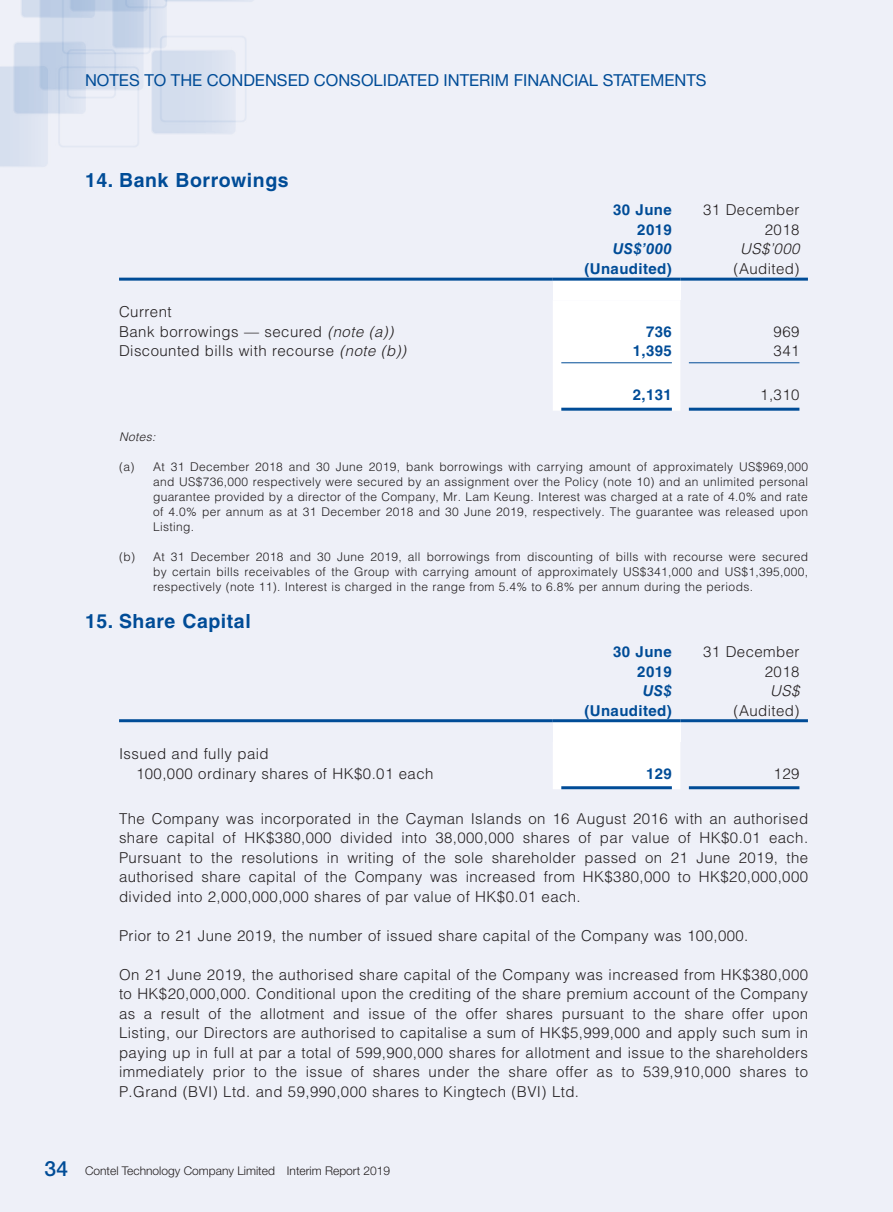
<style>
.page{position:relative;width:893px;height:1212px;background:#fff}
.page>*{position:absolute;margin:0;border:0;box-sizing:border-box;transform-origin:0 0}
._01_H1{font:700 19.5px "Helvetica LT Std";letter-spacing:.03em;color:#004c97}
.t1{font:16.5px "Helvetica Neue LT Std";color:#004c97}
._00_txt{font:300 15px/19.5px "Helvetica LT Std";letter-spacing:.03em;color:#231f20;text-align:justify}
._50_Table_txt{font:300 15px "Helvetica LT Std";letter-spacing:.03em;color:#231f20}
._50_Table_txt-2{font:700 15px "Helvetica LT Std";letter-spacing:.03em;color:#004c97}
._50_Table_txt-3{font:italic 700 15px "Helvetica LT Std";letter-spacing:.03em;color:#004c97}
._50_Table_txt-4{font:italic 300 15px "Helvetica LT Std";letter-spacing:.03em;color:#231f20}
._06_Notes{font:300 12px/15px "Helvetica LT Std";letter-spacing:.03em;color:#231f20;text-align:justify}
.t2{font:300 12px "Helvetica Neue LT Std";color:#231f20}
._06_Notes-2{font:italic 300 12px "Helvetica LT Std";letter-spacing:.03em;color:#231f20}
.s1{font-style:italic}
.s2{font-weight:500;font-size:21px;color:#004c97}
</style>
<div class="page">
<svg style="left:553px;top:363px;width:127px;height:48px"></svg>
<hr style="left:119px;top:278px;width:434px;height:3px;background:#004c97">
<hr style="left:553px;top:278px;width:127px;height:3px;background:#004c97">
<hr style="left:680px;top:278px;width:128px;height:3px;background:#004c97">
<hr style="left:561px;top:362px;width:111px;height:1px;background:#004c97">
<hr style="left:689px;top:362px;width:110px;height:1px;background:#004c97">
<hr style="left:561px;top:408px;width:111px;height:3px;background:#004c97">
<hr style="left:689px;top:408px;width:110px;height:3px;background:#004c97">
<hr style="left:119px;top:719px;width:434px;height:3px;background:#004c97">
<hr style="left:553px;top:719px;width:127px;height:3px;background:#004c97">
<hr style="left:680px;top:719px;width:128px;height:3px;background:#004c97">
<hr style="left:561px;top:786px;width:111px;height:3px;background:#004c97">
<hr style="left:689px;top:786px;width:110px;height:3px;background:#004c97">
<p class="t1" style="left:85px;top:70px;width:623px">NOTES TO THE CONDENSED CONSOLIDATED INTERIM FINANCIAL STATEMENTS</p>
<p class="_01_H1" style="left:85px;top:168px;width:205px">14. Bank Borrowings</p>
<p class="_50_Table_txt-2" style="left:613px;top:201px;width:60px">30 June</p>
<p class="_50_Table_txt-2" style="left:637px;top:220px;width:36px">2019</p>
<p class="_50_Table_txt" style="left:703px;top:201px;width:98px">31 December</p>
<p class="_50_Table_txt" style="left:765px;top:220px;width:36px">2018</p>
<p class="_50_Table_txt-3" style="left:613px;top:240px;width:61px">US$’000</p>
<p class="_50_Table_txt-4" style="left:740px;top:240px;width:61px">US$’000</p>
<p class="_50_Table_txt-2" style="left:584px;top:259px;width:89px">(Unaudited)</p>
<p class="_50_Table_txt" style="left:734px;top:259px;width:67px">(Audited)</p>
<p class="_50_Table_txt" style="left:119px;top:303px;width:54px">Current</p>
<p class="_50_Table_txt" style="left:119px;top:322px;width:276px">Bank borrowings — secured <span class="s1">(note (a))</span></p>
<p class="_50_Table_txt-2" style="left:646px;top:322px;width:27px">736</p>
<p class="_50_Table_txt" style="left:774px;top:322px;width:27px">969</p>
<p class="_50_Table_txt" style="left:119px;top:342px;width:289px">Discounted bills with recourse <span class="s1">(note (b))</span></p>
<p class="_50_Table_txt-2" style="left:633px;top:342px;width:41px">1,395</p>
<p class="_50_Table_txt" style="left:774px;top:342px;width:27px">341</p>
<p class="_50_Table_txt-2" style="left:633px;top:385px;width:41px">2,131</p>
<p class="_50_Table_txt" style="left:760px;top:385px;width:41px">1,310</p>
<p class="_06_Notes-2" style="left:119px;top:429px;width:38px">Notes:</p>
<p class="_06_Notes" style="left:153px;top:459px;width:657px;text-indent:-34px">(a) At 31 December 2018 and 30 June 2019, bank borrowings with carrying amount of approximately US$969,000 and US$736,000 respectively were secured by an assignment over the Policy (note 10) and an unlimited personal guarantee provided by a director of the Company, Mr. Lam Keung. Interest was charged at a rate of 4.0% and rate of 4.0% per annum as at 31 December 2018 and 30 June 2019, respectively. The guarantee was released upon Listing.</p>
<p class="_06_Notes" style="left:153px;top:549px;width:657px;text-indent:-34px">(b) At 31 December 2018 and 30 June 2019, all borrowings from discounting of bills with recourse were secured by certain bills receivables of the Group with carrying amount of approximately US$341,000 and US$1,395,000, respectively (note 11). Interest is charged in the range from 5.4% to 6.8% per annum during the periods.</p>
<p class="_01_H1" style="left:85px;top:609px;width:167px">15. Share Capital</p>
<p class="_50_Table_txt-2" style="left:613px;top:642px;width:60px">30 June</p>
<p class="_50_Table_txt-2" style="left:637px;top:662px;width:36px">2019</p>
<p class="_50_Table_txt" style="left:703px;top:642px;width:98px">31 December</p>
<p class="_50_Table_txt" style="left:765px;top:662px;width:36px">2018</p>
<p class="_50_Table_txt-3" style="left:643px;top:681px;width:31px">US$</p>
<p class="_50_Table_txt-4" style="left:770px;top:681px;width:31px">US$</p>
<p class="_50_Table_txt-2" style="left:584px;top:701px;width:89px">(Unaudited)</p>
<p class="_50_Table_txt" style="left:734px;top:701px;width:67px">(Audited)</p>
<p class="_50_Table_txt" style="left:119px;top:744px;width:151px">Issued and fully paid</p>
<p class="_50_Table_txt" style="left:136px;top:764px;width:299px">100,000 ordinary shares of HK$0.01 each</p>
<p class="_50_Table_txt-2" style="left:646px;top:764px;width:27px">129</p>
<p class="_50_Table_txt" style="left:774px;top:764px;width:27px">129</p>
<p class="_00_txt" style="left:119px;top:809px;width:691px">The Company was incorporated in the Cayman Islands on 16 August 2016 with an authorised share capital of HK$380,000 divided into 38,000,000 shares of par value of HK$0.01 each.<br>Pursuant to the resolutions in writing of the sole shareholder passed on 21 June 2019, the authorised share capital of the Company was increased from HK$380,000 to HK$20,000,000 divided into 2,000,000,000 shares of par value of HK$0.01 each.</p>
<p class="_00_txt" style="left:119px;top:926px;width:631px">Prior to 21 June 2019, the number of issued share capital of the Company was 100,000.</p>
<p class="_00_txt" style="left:119px;top:965px;width:691px">On 21 June 2019, the authorised share capital of the Company was increased from HK$380,000 to HK$20,000,000. Conditional upon the crediting of the share premium account of the Company as a result of the allotment and issue of the offer shares pursuant to the share offer upon Listing, our Directors are authorised to capitalise a sum of HK$5,999,000 and apply such sum in paying up in full at par a total of 599,900,000 shares for allotment and issue to the shareholders immediately prior to the issue of shares under the share offer as to 539,910,000 shares to P.Grand (BVI) Ltd. and 59,990,000 shares to Kingtech (BVI) Ltd.</p>
<p class="t2" style="left:45px;top:1163px;width:347px"><span class="s2">34</span> Contel Technology Company Limited Interim Report 2019</p>
</div>
